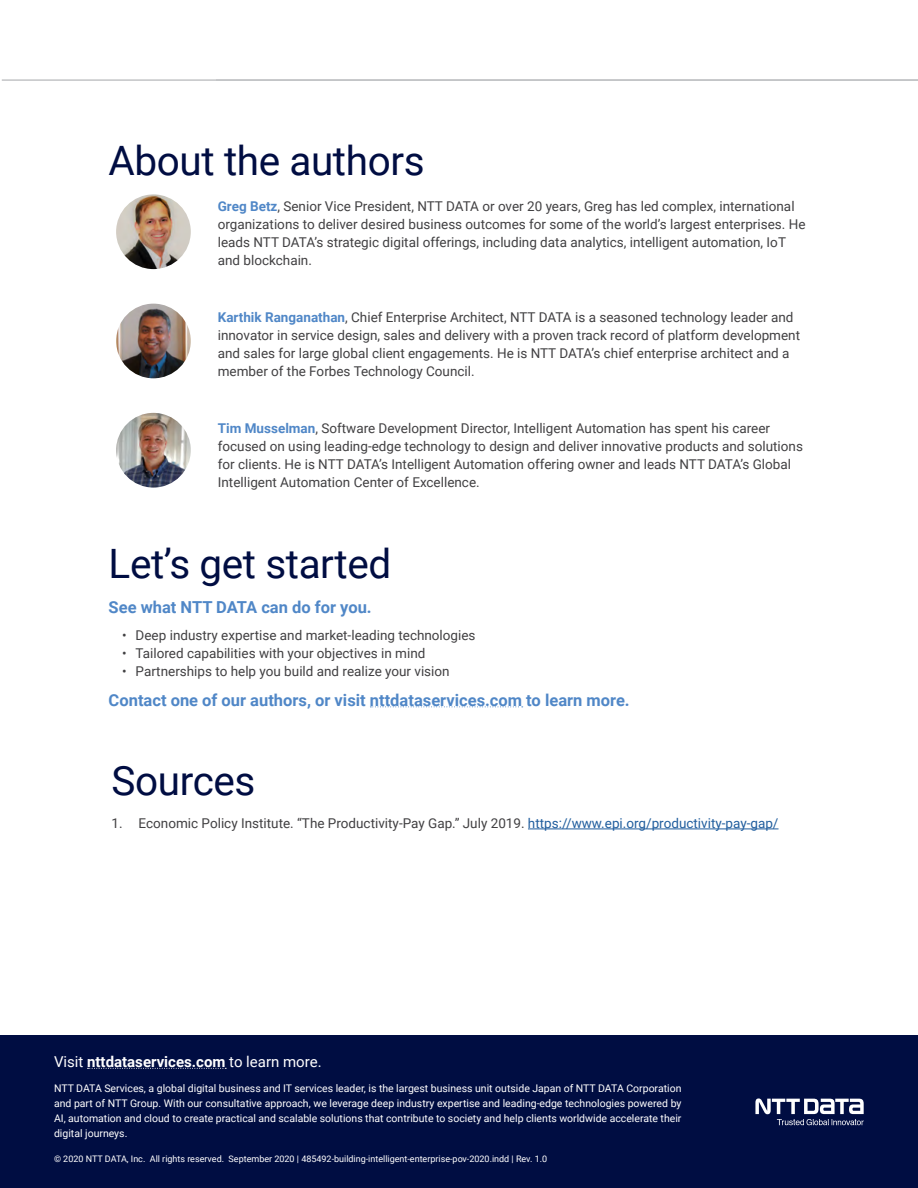
<style>
.page{position:relative;width:918px;height:1188px;background:#fff}
.page>*{position:absolute;margin:0;border:0;box-sizing:border-box;transform-origin:0 0}
.t1{font:40.5px "Roboto";letter-spacing:-.01em;color:#000d42}
.t2{font:700 16.5px "Roboto";color:#5087c7}
.t3{font:700 15px "Roboto";color:#fff}
.t4{font:13.5px/18px "Roboto";color:#414042}
.t5{font:10.5px/15px "Roboto";color:#fff;text-align:justify}
.t6{font:9px "Roboto";color:#fff}
.s1{font-weight:700;color:#5087c7}
.s2{color:#215e9e}
.s3{font-weight:400}
</style>
<div class="page">
<hr style="left:2px;top:79px;width:916px;height:2px;background:#c2c4c6">
<hr style="left:528px;top:829px;width:251px;height:1px;background:#215e9e">
<div style="left:0;top:1036px;width:918px;height:152px;background:#000d42"></div>
<svg style="left:88px;top:1068px;width:138px;height:1px"></svg>
<svg style="left:755px;top:1098px;width:109px;height:27px"></svg>
<svg style="left:370px;top:706px;width:153px;height:1px"></svg>
<img style="left:116px;top:194px;width:75px;height:75px;border-radius:37px">
<img style="left:116px;top:304px;width:75px;height:74px;border-radius:37px">
<img style="left:116px;top:413px;width:75px;height:75px;border-radius:37px">
<h1 class="t1" style="left:109px;top:132px;width:317px">About the authors</h1>
<p class="t4" style="left:218px;top:197px;width:589px"><span class="s1">Greg Betz</span>, Senior Vice President, NTT DATA or over 20 years, Greg has led complex, international organizations to deliver desired business outcomes for some of the world’s largest enterprises. He leads NTT DATA’s strategic digital offerings, including data analytics, intelligent automation, IoT and blockchain.</p>
<p class="t4" style="left:218px;top:308px;width:584px"><span class="s1">Karthik Ranganathan</span>, Chief Enterprise Architect, NTT DATA is a seasoned technology leader and innovator in service design, sales and delivery with a proven track record of platform development and sales for large global client engagements. He is NTT DATA’s chief enterprise architect and a member of the Forbes Technology Council.</p>
<p class="t4" style="left:218px;top:419px;width:587px"><span class="s1">Tim Musselman</span>, Software Development Director, Intelligent Automation has spent his career focused on using leading-edge technology to design and deliver innovative products and solutions for clients. He is NTT DATA’s Intelligent Automation offering owner and leads NTT DATA’s Global Intelligent Automation Center of Excellence.</p>
<h1 class="t1" style="left:109px;top:535px;width:284px">Let’s get started</h1>
<p class="t2" style="left:109px;top:595px;width:265px">See what NTT DATA can do for you.</p>
<p class="t4" style="left:122px;top:625px;width:355px">• Deep industry expertise and market-leading technologies</p>
<p class="t4" style="left:122px;top:643px;width:305px">• Tailored capabilities with your objectives in mind</p>
<p class="t4" style="left:122px;top:661px;width:329px">• Partnerships to help you build and realize your vision</p>
<p class="t2" style="left:109px;top:688px;width:523px">Contact one of our authors, or visit nttdataservices.com to learn more.</p>
<h1 class="t1" style="left:112px;top:752px;width:145px">Sources</h1>
<p class="t4" style="left:112px;top:814px;width:668px">1. Economic Policy Institute. “The Productivity-Pay Gap.” July 2019. <span class="s2">https://www.epi.org/productivity-pay-gap/</span></p>
<p class="t3" style="left:54px;top:1051px;width:269px"><span class="s3">Visit</span> nttdataservices.com <span class="s3">to learn more.</span></p>
<p class="t5" style="left:54px;top:1080px;width:629px">NTT DATA Services, a global digital business and IT services leader, is the largest business unit outside Japan of NTT DATA Corporation and part of NTT Group. With our consultative approach, we leverage deep industry expertise and leading-edge technologies powered by AI, automation and cloud to create practical and scalable solutions that contribute to society and help clients worldwide accelerate their digital journeys.</p>
<p class="t6" style="left:54px;top:1152px;width:495px">© 2020 NTT DATA, Inc. All rights reserved. September 2020 | 485492-building-intelligent-enterprise-pov-2020.indd | Rev. 1.0</p>
</div>
